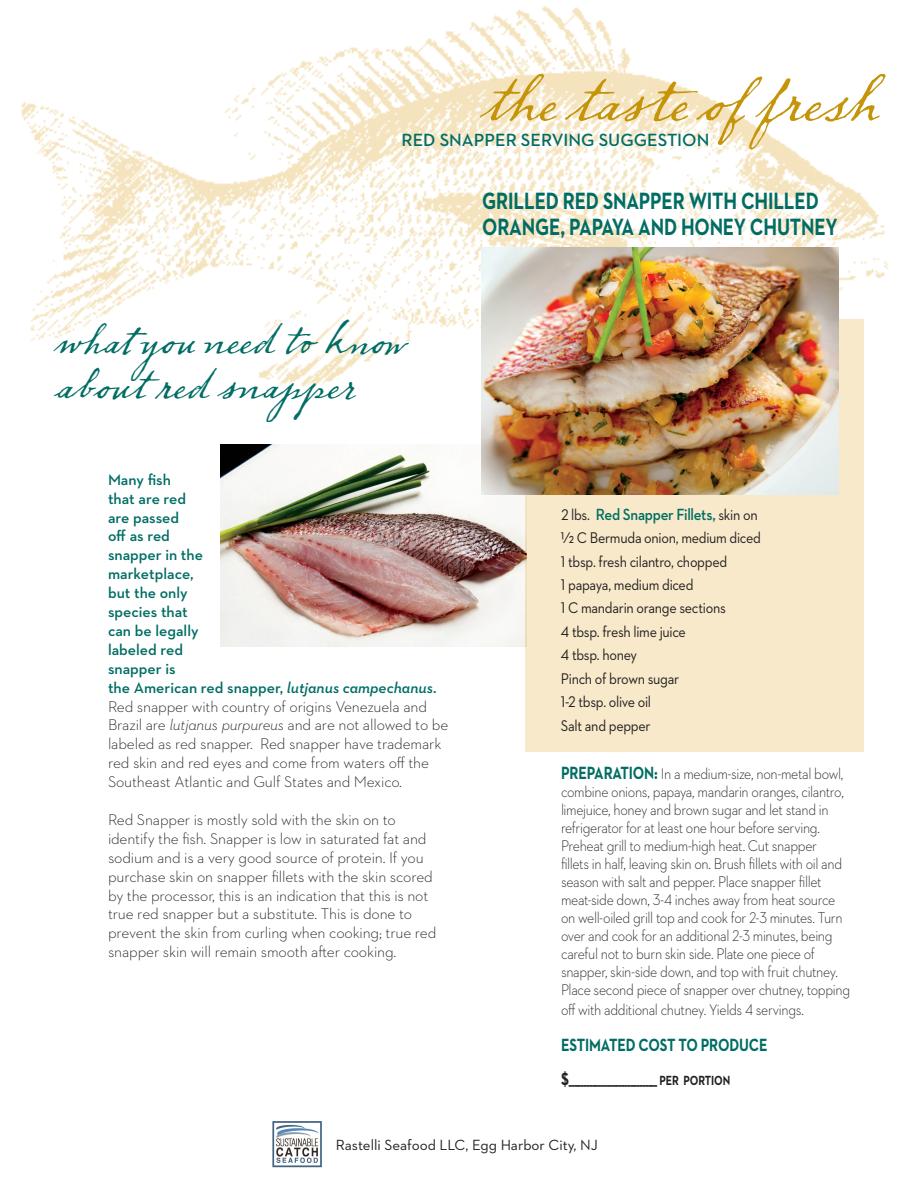
<style>
.page{position:relative;width:918px;height:1188px;background:#fff}
.page>*{position:absolute;margin:0;border:0;box-sizing:border-box;transform-origin:0 0}
.t1{font:54px "Dear Sarah";letter-spacing:-.025em;color:#c59409}
.t2{font:36px/45px "Dear Sarah";letter-spacing:-.01em;color:#006d64}
.t3{font:700 24px "Neutraface 2 Text";letter-spacing:-.01em;color:#006d64;scale:.8 1}
.t4{font:700 18px "Neutraface 2 Text";letter-spacing:-.01em;color:#006d64;scale:.8 1}
.t5{font:600 18px "Neutraface 2 Text";color:#006d64}
.t6{font:600 16.5px "Neutraface 2 Text";letter-spacing:-.02em;color:#006d64;scale:.9 1}
.t7{font:300 15.75px/18.9px "Neutraface 2 Text";letter-spacing:-.02em;color:#231f20}
.t8{font:300 15.75px/18px "Neutraface 2 Text";letter-spacing:-.02em;color:#231f20;scale:.9 1}
.t9{font:15.75px/23.4px "Neutraface 2 Text";letter-spacing:-.02em;color:#231f20;scale:.9 1}
.t10{font:15px "Neutraface 2 Text";color:#231f20}
.t11{font:700 13.5px "Neutraface 2 Text";letter-spacing:-.01em;color:#231f20;scale:.8 1}
.s1{font-weight:600;color:#006d64}
.s2{font-weight:600;font-style:italic;color:#006d64}
.s3{font-style:italic}
.s4{font-weight:400;font-size:15.75px;color:#231f20}
.s5{font-weight:700;font-size:18px;color:#006d64}
.s6{font-size:18px}
</style>
<div class="page">
<img style="left:21px;top:6px;width:868px;height:439px">
<img style="left:220px;top:445px;width:305px;height:201px">
<div style="left:525px;top:319px;width:339px;height:433px;background:#f7e9ca"></div>
<img style="left:482px;top:247px;width:356px;height:248px">
<img style="left:272px;top:1122px;width:50px;height:45px">
<h1 class="t1" style="left:480px;top:70px;width:395px">the taste of fresh</h1>
<p class="t5" style="left:402px;top:129px;width:309px">RED SNAPPER SERVING SUGGESTION</p>
<h2 class="t2" style="left:54px;top:318px;width:355px">what you need to know aboutred snapper</h2>
<p class="t7" style="left:108px;top:470px;width:342px"><span class="s1">Many fish<br>that are red<br>are passed<br>off as red<br>snapper in the<br>marketplace,<br>but the only<br>species that<br>can be legally<br>labeled red<br>snapper is<br>the American red snapper,</span> <span class="s2">lutjanus campechanus</span><span class="s1">.<br></span>Red snapper with country of origins Venezuela and<br>Brazil are <span class="s3">lutjanus purpureus</span> and are not allowed to be labeled as red snapper. Red snapper have trademark red skin and red eyes and come from waters off the<br>Southeast Atlantic and Gulf States and Mexico.</p>
<p class="t7" style="left:108px;top:810px;width:330px">Red Snapper is mostly sold with the skin on to identify the fish. Snapper is low in saturated fat and sodium and is a very good source of protein. If you purchase skin on snapper fillets with the skin scored by the processor, this is an indication that this is not true red snapper but a substitute. This is done to prevent the skin from curling when cooking; true red snapper skin will remain smooth after cooking.</p>
<h3 class="t3" style="left:482px;top:186px;width:201px">GRILLED RE D SNAPPE</h3>
<h3 class="t3" style="left:673px;top:186px;width:184px">R WITH CHILLED</h3>
<h3 class="t3" style="left:482px;top:211px;width:55px">ORANGE</h3>
<h3 class="t3" style="left:561px;top:211px;width:348px">, PAPAYA AND HONE Y CHUTNE Y</h3>
<p class="t6" style="left:561px;top:504px;width:220px"><span class="s4">2 lbs.</span> Red Snapper Fillets, <span class="s4">skin on</span></p>
<p class="t9" style="left:561px;top:526px;width:224px">1/2 C Bermuda onion, medium diced<br>1 tbsp. fresh cilantro, chopped<br>1 papaya, medium diced<br>1 C mandarin orange sections<br>4 tbsp. fresh lime juice<br>4 tbsp. honey<br>Pinch of brown sugar<br>1-2 tbsp. olive oil<br>Salt and pepper</p>
<p class="t4" style="left:561px;top:761px;width:45px">PREPARATIO</p>
<p class="t8" style="left:561px;top:765px;width:323px;text-indent:83px"><span class="s5">N:</span> In a medium-size, non-metal bowl, combine onions, papaya, mandarin oranges, cilantro, limejuice, honey and brown sugar and let stand in refrigerator for at least one hour before serving.<br>Preheat grill to medium-high heat. Cut snapper<br>fillets in half, leaving skin on. Brush fillets with oil and season with salt and pepper. Place snapper fillet meat-side down, 3-4 inches away from heat source on well-oiled grill top and cook for 2-3 minutes. Turn over and cook for an additional 2-3 minutes, being careful not to burn skin side. Plate one piece of snapper, skin-side down, and top with fruit chutney.<br>Place second piece of snapper over chutney, topping</p>
<p class="t8" style="left:561px;top:1000px;width:272px">off with additional chutney. Yields 4 servings.</p>
<p class="t4" style="left:561px;top:1034px;width:242px">ESTIMATED COST TO PRODUCE</p>
<p class="t11" style="left:561px;top:1072px;width:211px"><span class="s6">$</span>______________________________ PE R PORTION</p>
<p class="t10" style="left:336px;top:1135px;width:264px">Rastelli Seafood LLC, Egg Harbor City, NJ</p>
</div>
